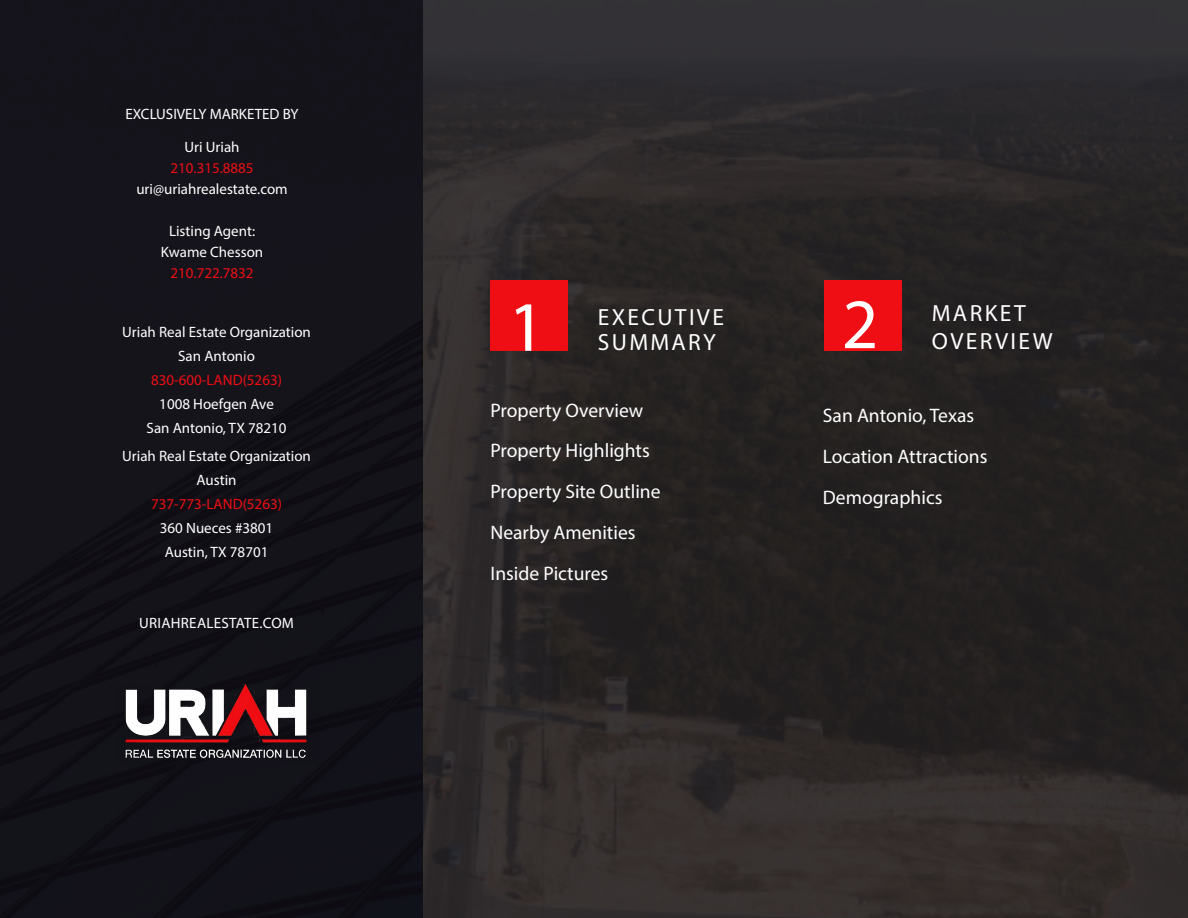
<style>
.page{position:relative;width:1188px;height:918px;background:#fff}
.page>*{position:absolute;margin:0;border:0;box-sizing:border-box;transform-origin:0 0}
.t1{font:71.4px "Myriad Pro";color:#fff}
.t2{font:23.55px "Myriad Pro";letter-spacing:.1em;color:#fff}
.P_-_Paragraph_Style3{font:19.65px "Myriad Pro";color:#fff}
.P_-_Paragraph_Style3-2{font:15px "Myriad Pro";color:#fff}
.P_-_Paragraph_Style3-3{font:15px "Myriad Pro";color:#ef0e14}
.P_-_Paragraph_Style3-4{font:15px "Myriad Pro";letter-spacing:.02em;color:#fff}
</style>
<div class="page">
<img style="left:422px;top:0;width:766px;height:918px">
<div style="left:490px;top:281px;width:78px;height:70px;background:#ef0e14"></div>
<div style="left:825px;top:281px;width:77px;height:70px;background:#ef0e14"></div>
<div style="left:0;top:0;width:422px;height:918px;background:#15131a"></div>
<img style="left:117px;top:684px;width:204px;height:81px">
<p class="P_-_Paragraph_Style3-2" style="left:125px;top:105px;width:175px">EXCLUSIVELY MARKETED BY</p>
<p class="P_-_Paragraph_Style3-2" style="left:185px;top:138px;width:57px">Uri Uriah</p>
<p class="P_-_Paragraph_Style3-3" style="left:171px;top:159px;width:85px">210.315.8885</p>
<p class="P_-_Paragraph_Style3-2" style="left:136px;top:180px;width:153px">uri@uriahrealestate.com</p>
<p class="P_-_Paragraph_Style3-2" style="left:169px;top:222px;width:88px">Listing Agent:</p>
<p class="P_-_Paragraph_Style3-2" style="left:161px;top:243px;width:104px">Kwame Chesson</p>
<p class="P_-_Paragraph_Style3-3" style="left:171px;top:264px;width:85px">210.722.7832</p>
<p class="P_-_Paragraph_Style3-2" style="left:122px;top:322px;width:190px">Uriah Real Estate Organization</p>
<p class="P_-_Paragraph_Style3-2" style="left:178px;top:346px;width:78px">San Antonio</p>
<p class="P_-_Paragraph_Style3-3" style="left:151px;top:370px;width:132px">830-600-LAND(5263)</p>
<p class="P_-_Paragraph_Style3-2" style="left:159px;top:394px;width:116px">1008 Hoefgen Ave</p>
<p class="P_-_Paragraph_Style3-2" style="left:147px;top:418px;width:142px">San Antonio, TX 78210</p>
<p class="P_-_Paragraph_Style3-2" style="left:122px;top:447px;width:190px">Uriah Real Estate Organization</p>
<p class="P_-_Paragraph_Style3-2" style="left:197px;top:471px;width:42px">Austin</p>
<p class="P_-_Paragraph_Style3-3" style="left:151px;top:495px;width:132px">737-773-LAND(5263)</p>
<p class="P_-_Paragraph_Style3-2" style="left:160px;top:519px;width:115px">360 Nueces #3801</p>
<p class="P_-_Paragraph_Style3-2" style="left:165px;top:543px;width:105px">Austin, TX 78701</p>
<p class="P_-_Paragraph_Style3-4" style="left:139px;top:614px;width:156px">URIAHREALESTATE.COM</p>
<p class="t1" style="left:508px;top:283px;width:38px">1</p>
<p class="t1" style="left:842px;top:280px;width:38px">2</p>
<p class="t2" style="left:598px;top:302px;width:128px">EXECUTIVE</p>
<p class="t2" style="left:598px;top:328px;width:119px">SUMMARY</p>
<p class="t2" style="left:932px;top:299px;width:95px">MARKET</p>
<p class="t2" style="left:932px;top:327px;width:122px">OVERVIEW</p>
<p class="P_-_Paragraph_Style3" style="left:490px;top:398px;width:154px">Property Overview</p>
<p class="P_-_Paragraph_Style3" style="left:490px;top:439px;width:161px">Property Highlights</p>
<p class="P_-_Paragraph_Style3" style="left:490px;top:479px;width:172px">Property Site Outline</p>
<p class="P_-_Paragraph_Style3" style="left:490px;top:520px;width:147px">Nearby Amenities</p>
<p class="P_-_Paragraph_Style3" style="left:490px;top:561px;width:119px">Inside Pictures</p>
<p class="P_-_Paragraph_Style3" style="left:823px;top:403px;width:153px">San Antonio, Texas</p>
<p class="P_-_Paragraph_Style3" style="left:823px;top:444px;width:166px">Location Attractions</p>
<p class="P_-_Paragraph_Style3" style="left:823px;top:485px;width:121px">Demographics</p>
</div>
